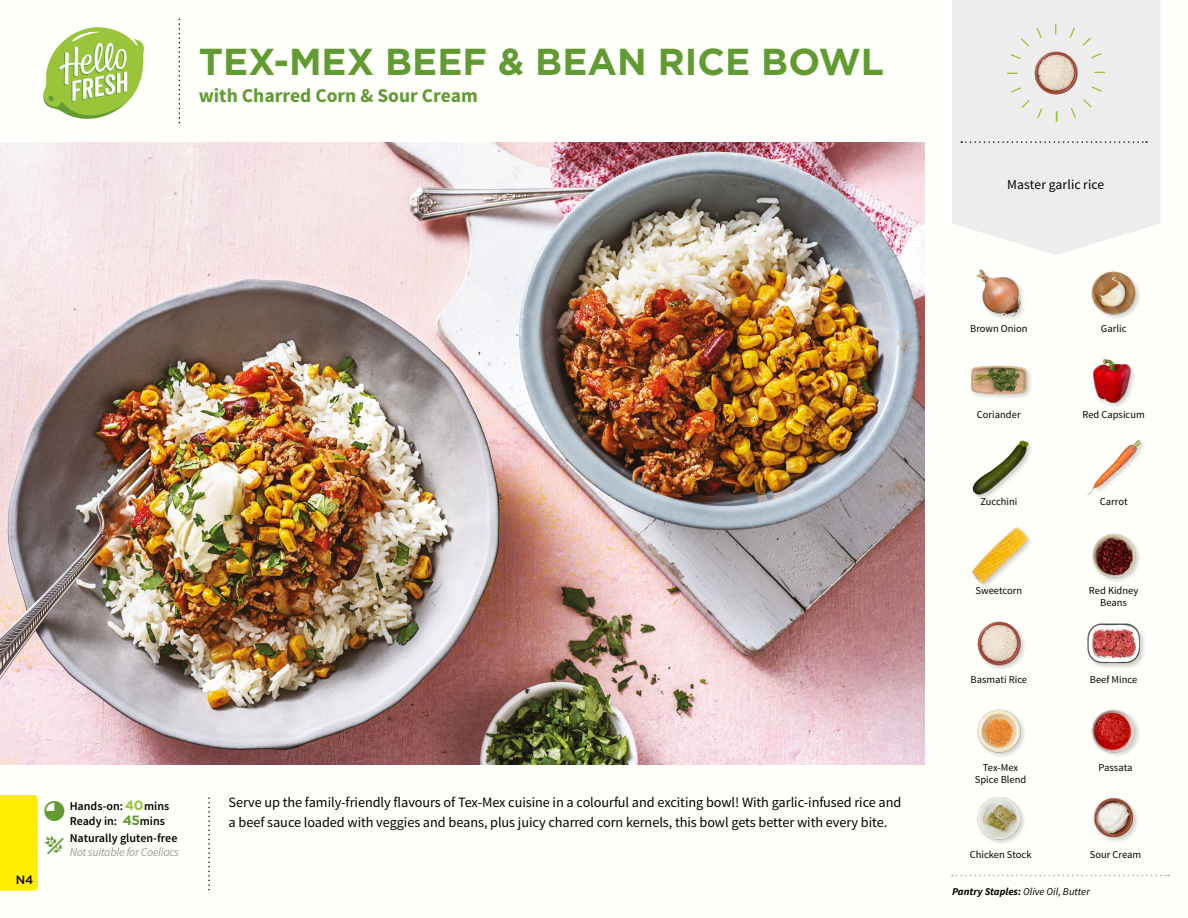
<style>
.page{position:relative;width:1188px;height:918px;background:#fff}
.page>*{position:absolute;margin:0;border:0;box-sizing:border-box;transform-origin:0 0}
.t1{font:700 37.5px "Gotham";color:#619b31}
.t2{font:700 19.5px "Source Sans Pro";color:#619b31}
.t3{font:14.25px/19.5px "Source Sans Pro";letter-spacing:-.005em;color:#000}
.t4{font:13.5px "Source Sans Pro";letter-spacing:.005em;color:#000}
.t5{font:600 12px/15px "Source Sans Pro";color:#000}
.t6{font:italic 12px "Source Sans Pro";letter-spacing:-.03em;color:#9d9d9c}
.t7{font:500 12px "Gotham";color:#000}
.t8{font:10.5px/12px "Source Sans Pro";color:#000;text-align:center}
.t9{font:italic 10.5px "Source Sans Pro";color:#000}
.s1{font-family:"Gotham";font-weight:700;font-size:13.5px;color:#9ac43a}
.s2{font-family:"Gotham";font-weight:700;font-size:13.5px;color:#619b31}
.s3{font-weight:700}
</style>
<div class="page">
<svg style="left:43px;top:27px;width:101px;height:92px"></svg>
<div style="left:0;top:795px;width:38px;height:96px;background:#ffec00"></div>
<img style="left:0;top:142px;width:925px;height:623px">
<img style="left:1087px;top:439px;width:56px;height:56px">
<img style="left:1092px;top:359px;width:43px;height:48px">
<div style="left:972px;top:439px;width:63px;height:62px;background:#000;opacity:.2"></div>
<img style="left:972px;top:439px;width:56px;height:56px">
<img style="left:1092px;top:533px;width:48px;height:49px">
<div style="left:971px;top:527px;width:62px;height:62px;background:#000;opacity:.2"></div>
<img style="left:971px;top:527px;width:57px;height:57px">
<div style="left:1086px;top:622px;width:61px;height:48px;background:#000;opacity:.2"></div>
<img style="left:1087px;top:622px;width:53px;height:47px">
<img style="left:1091px;top:709px;width:49px;height:48px">
<div style="left:970px;top:364px;width:64px;height:37px;background:#000;opacity:.2"></div>
<img style="left:971px;top:364px;width:57px;height:37px">
<img style="left:977px;top:621px;width:49px;height:49px">
<img style="left:977px;top:709px;width:48px;height:48px">
<img style="left:1091px;top:271px;width:49px;height:48px">
<img style="left:976px;top:269px;width:48px;height:50px">
<svg style="left:952px;top:0;width:208px;height:255px;background:#eeeeed"></svg>
<svg style="left:961px;top:141px;width:186px;height:2px"></svg>
<img style="left:1028px;top:45px;width:57px;height:56px">
<div style="left:1007px;top:24px;width:98px;height:98px;border:11px dashed #9ac43a;border-radius:50%"></div>
<svg style="left:952px;top:875px;width:217px;height:1px"></svg>
<img style="left:1093px;top:797px;width:45px;height:45px">
<img style="left:977px;top:797px;width:48px;height:47px">
<h1 class="t1" style="left:199px;top:37px;width:687px">TEX-MEX BEEF &amp; BEAN RICE BOWL</h1>
<h2 class="t2" style="left:199px;top:83px;width:281px">with Charred Corn &amp; Sour Cream</h2>
<p class="t4" style="left:1007px;top:176px;width:99px">Master garlic rice</p>
<p class="t7" style="left:16px;top:872px;width:19px">N4</p>
<p class="t5" style="left:70px;top:798px;width:101px">Hands-on:<span class="s1">40</span>mins<br>Ready in: <span class="s2">45</span>mins</p>
<p class="t5" style="left:70px;top:831px;width:109px">Naturally gluten-free</p>
<p class="t6" style="left:70px;top:845px;width:111px">Not suitable for Coeliacs</p>
<p class="t3" style="left:229px;top:793px;width:674px">Serve up the family-friendly flavours of Tex-Mex cuisine in a colourful and exciting bowl! With garlic-infused rice and a beef sauce loaded with veggies and beans, plus juicy charred corn kernels, this bowl gets better with every bite.</p>
<p class="t8" style="left:970px;top:322px;width:59px">Brown Onion</p>
<p class="t8" style="left:1101px;top:322px;width:27px">Garlic</p>
<p class="t8" style="left:977px;top:409px;width:45px">Coriander</p>
<p class="t8" style="left:1082px;top:409px;width:64px">Red Capsicum</p>
<p class="t8" style="left:980px;top:496px;width:39px">Zucchini</p>
<p class="t8" style="left:1100px;top:496px;width:29px">Carrot</p>
<p class="t8" style="left:976px;top:584px;width:48px">Sweetcorn</p>
<p class="t8" style="left:1089px;top:584px;width:51px">Red Kidney<br>Beans</p>
<p class="t8" style="left:970px;top:674px;width:58px">Basmati Rice</p>
<p class="t8" style="left:1090px;top:674px;width:49px">Beef Mince</p>
<p class="t8" style="left:975px;top:761px;width:53px">Tex-Mex<br>Spice Blend</p>
<p class="t8" style="left:1099px;top:761px;width:35px">Passata</p>
<p class="t8" style="left:970px;top:848px;width:63px">Chicken Stock</p>
<p class="t8" style="left:1090px;top:848px;width:53px">Sour Cream</p>
<p class="t9" style="left:952px;top:885px;width:139px"><span class="s3">Pantry Staples:</span> Olive Oil, Butter</p>
</div>
